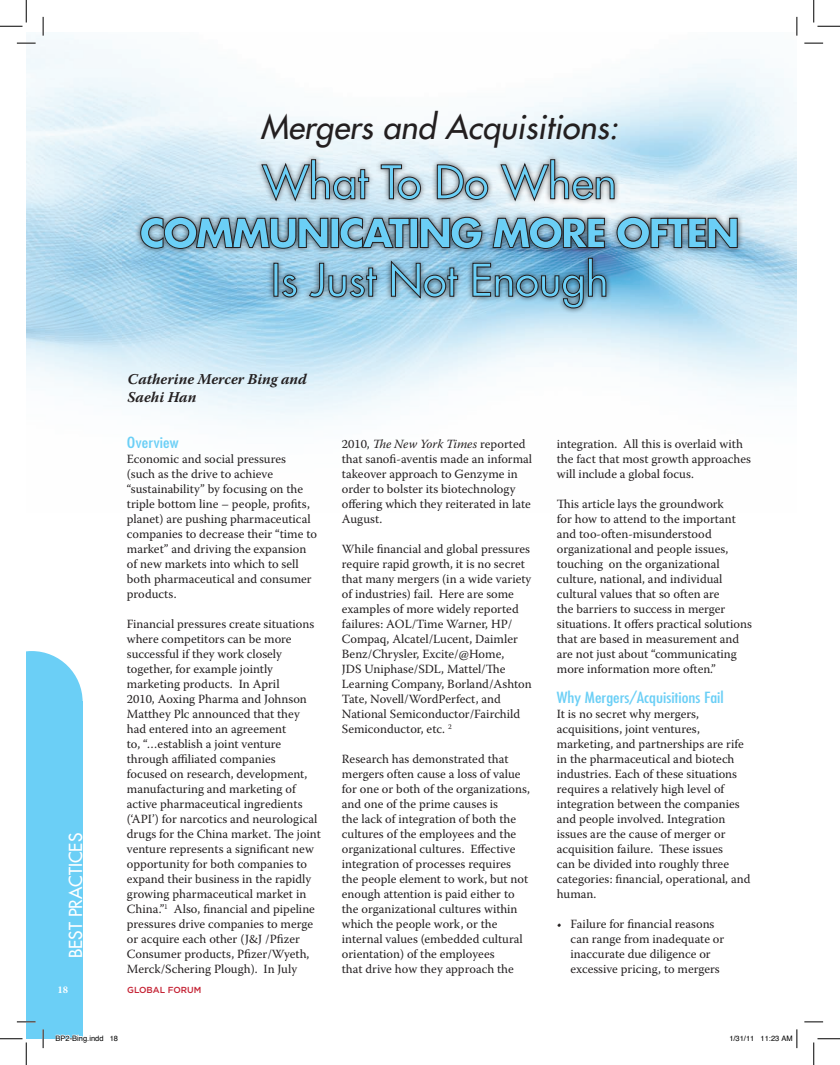
<style>
.page{position:relative;width:840px;height:1065px;background:#fff}
.page>*{position:absolute;margin:0;border:0;box-sizing:border-box;transform-origin:0 0}
.t1{font:45px "Futura";color:#6bcff6}
.t2{font:43.75px "Futura";color:#6bcff6}
.t3{font:700 38.75px "Futura";letter-spacing:-.05em;color:#6bcff6}
.t4{font:italic 32.5px "Futura";color:#231f20}
.t5{font:17.5px "Futura";color:#fff}
.t6{font:condensed 15px "Futura";color:#6bcff6;scale:1.2 1}
.t7{font:italic 700 15px/17.5px "Warnock Pro";color:#231f20}
.t8{font:12.5px/15px "Warnock Pro";color:#231f20}
.t9{font:700 10px "Warnock Pro";color:#fff}
.t10{font:500 8.75px "Gotham";color:#c42032}
.t11{font:7.5px "Helvetica";color:#000}
.s1{font-style:italic}
</style>
<div class="page">
<div style="left:26px;top:701px;width:57px;height:338px;background:#6bcff6"></div>
<svg style="left:26px;top:651px;width:57px;height:50px"></svg>
<div style="left:134px;top:154px;width:610px;height:160px;background:#231f20;opacity:.84"></div>
<svg style="left:261px;top:159px;width:108px;height:42px;background:#a2afb6"></svg>
<svg style="left:381px;top:164px;width:40px;height:36px"></svg>
<svg style="left:437px;top:164px;width:51px;height:36px;background:#9ea6ac"></svg>
<svg style="left:501px;top:159px;width:114px;height:42px;background:#acb4b9"></svg>
<svg style="left:140px;top:217px;width:188px;height:32px;background:#5f6f7a"></svg>
<div style="left:331px;top:218px;width:8px;height:30px;border:1px solid #231f20"></div>
<svg style="left:340px;top:217px;width:69px;height:32px;background:#63747e"></svg>
<div style="left:410px;top:218px;width:8px;height:30px;border:1px solid #231f20"></div>
<svg style="left:420px;top:217px;width:62px;height:32px;background:#5b6b76"></svg>
<svg style="left:493px;top:217px;width:112px;height:32px;background:#51616d"></svg>
<svg style="left:617px;top:217px;width:121px;height:32px;background:#5f6d77"></svg>
<svg style="left:282px;top:275px;width:15px;height:22px"></svg>
<svg style="left:309px;top:263px;width:68px;height:34px;background:#7697a9"></svg>
<svg style="left:391px;top:261px;width:67px;height:37px;background:#7091a4"></svg>
<svg style="left:473px;top:258px;width:133px;height:50px;background:#6795af"></svg>
<svg style="left:17px;top:42px;width:19px;height:2px"></svg>
<svg style="left:804px;top:42px;width:19px;height:2px"></svg>
<svg style="left:17px;top:1021px;width:19px;height:2px"></svg>
<svg style="left:804px;top:1021px;width:19px;height:2px"></svg>
<svg style="left:42px;top:17px;width:2px;height:19px"></svg>
<svg style="left:42px;top:1029px;width:2px;height:19px"></svg>
<svg style="left:796px;top:17px;width:2px;height:19px"></svg>
<svg style="left:0;top:0;width:27px;height:27px"></svg>
<svg style="left:0;top:1039px;width:27px;height:26px"></svg>
<svg style="left:814px;top:0;width:26px;height:27px"></svg>
<svg style="left:814px;top:1039px;width:26px;height:26px"></svg>
<svg style="left:56px;top:1035px;width:27px;height:4px"></svg>
<svg style="left:796px;top:1029px;width:2px;height:19px"></svg>
<p class="t4" style="left:260px;top:106px;width:359px">Mergers and Acquisitions:</p>
<p class="t1" style="left:263px;top:153px;width:356px">What To Do When</p>
<p class="t3" style="left:140px;top:206px;width:602px">COMMUNICATING MORE OFTEN</p>
<p class="t2" style="left:271px;top:252px;width:339px">Is Just Not Enough</p>
<p class="t5" style="left:64px;top:958px;width:127px;rotate:-90deg">BEST PRACTICES</p>
<p class="t7" style="left:128px;top:370px;width:181px">Catherine Mercer Bing and<br>Saehi Han</p>
<p class="t6" style="left:127px;top:433px;width:45px">Overview</p>
<p class="t8" style="left:127px;top:451px;width:192px">Economic and social pressures (such as the drive to achieve “sustainability” by focusing on the triple bottom line – people, profits, planet) are pushing pharmaceutical companies to decrease their “time to market” and driving the expansion of new markets into which to sell both pharmaceutical and consumer products.</p>
<p class="t8" style="left:127px;top:616px;width:196px">Financial pressures create situations where competitors can be more successful if they work closely together, for example jointly marketing products. In April<br>2010, Aoxing Pharma and Johnson Matthey Plc announced that they had entered into an agreement<br>to, “…establish a joint venture through affiliated companies<br>focused on research, development, manufacturing and marketing of active pharmaceutical ingredients (‘API’) for narcotics and neurological drugs for the China market. The joint venture represents a significant new opportunity for both companies to expand their business in the rapidly growing pharmaceutical market in China.”<sup>1</sup> Also, financial and pipeline pressures drive companies to merge or acquire each other (J&amp;J /Pfizer Consumer products, Pfizer/Wyeth, Merck/Schering Plough). In July</p>
<p class="t9" style="left:58px;top:984px;width:12px">18</p>
<p class="t10" style="left:127px;top:985px;width:76px">GLOBAL FORUM</p>
<p class="t8" style="left:342px;top:436px;width:192px">2010, <span class="s1">The New York Times</span> reported that sanofi-aventis made an informal takeover approach to Genzyme in order to bolster its biotechnology offering which they reiterated in late<br>August.</p>
<p class="t8" style="left:342px;top:541px;width:191px">While financial and global pressures require rapid growth, it is no secret that many mergers (in a wide variety of industries) fail. Here are some examples of more widely reported failures: AOL/Time Warner, HP/ Compaq, Alcatel/Lucent, Daimler Benz/Chrysler, Excite/@Home,<br>JDS Uniphase/SDL, Mattel/The Learning Company, Borland/Ashton Tate, Novell/WordPerfect, and National Semiconductor/Fairchild Semiconductor, etc. <sup>2</sup></p>
<p class="t8" style="left:342px;top:751px;width:190px">Research has demonstrated that mergers often cause a loss of value for one or both of the organizations, and one of the prime causes is<br>the lack of integration of both the cultures of the employees and the organizational cultures. Effective integration of processes requires the people element to work, but not enough attention is paid either to the organizational cultures within which the people work, or the internal values (embedded cultural orientation) of the employees<br>that drive how they approach the</p>
<p class="t8" style="left:557px;top:436px;width:196px">integration. All this is overlaid with the fact that most growth approaches will include a global focus.</p>
<p class="t8" style="left:557px;top:496px;width:196px">This article lays the groundwork<br>for how to attend to the important and too-often-misunderstood organizational and people issues, touching on the organizational culture, national, and individual cultural values that so often are<br>the barriers to success in merger situations. It offers practical solutions that are based in measurement and are not just about “communicating more information more often.”</p>
<p class="t6" style="left:557px;top:688px;width:141px">Why Mergers/Acquisitions Fail</p>
<p class="t8" style="left:557px;top:706px;width:195px">It is no secret why mergers, acquisitions, joint ventures, marketing, and partnerships are rife in the pharmaceutical and biotech industries. Each of these situations requires a relatively high level of integration between the companies and people involved. Integration issues are the cause of merger or acquisition failure. These issues<br>can be divided into roughly three categories: financial, operational, and human.</p>
<p class="t8" style="left:571px;top:916px;width:155px;text-indent:-14px">• Failure for financial reasons can range from inadequate or inaccurate due diligence or excessive pricing, to mergers</p>
<p class="t11" style="left:56px;top:1032px;width:64px">BP2-Bing.indd 18</p>
<p class="t11" style="left:729px;top:1032px;width:65px">1/31/11 11:23 AM</p>
</div>
